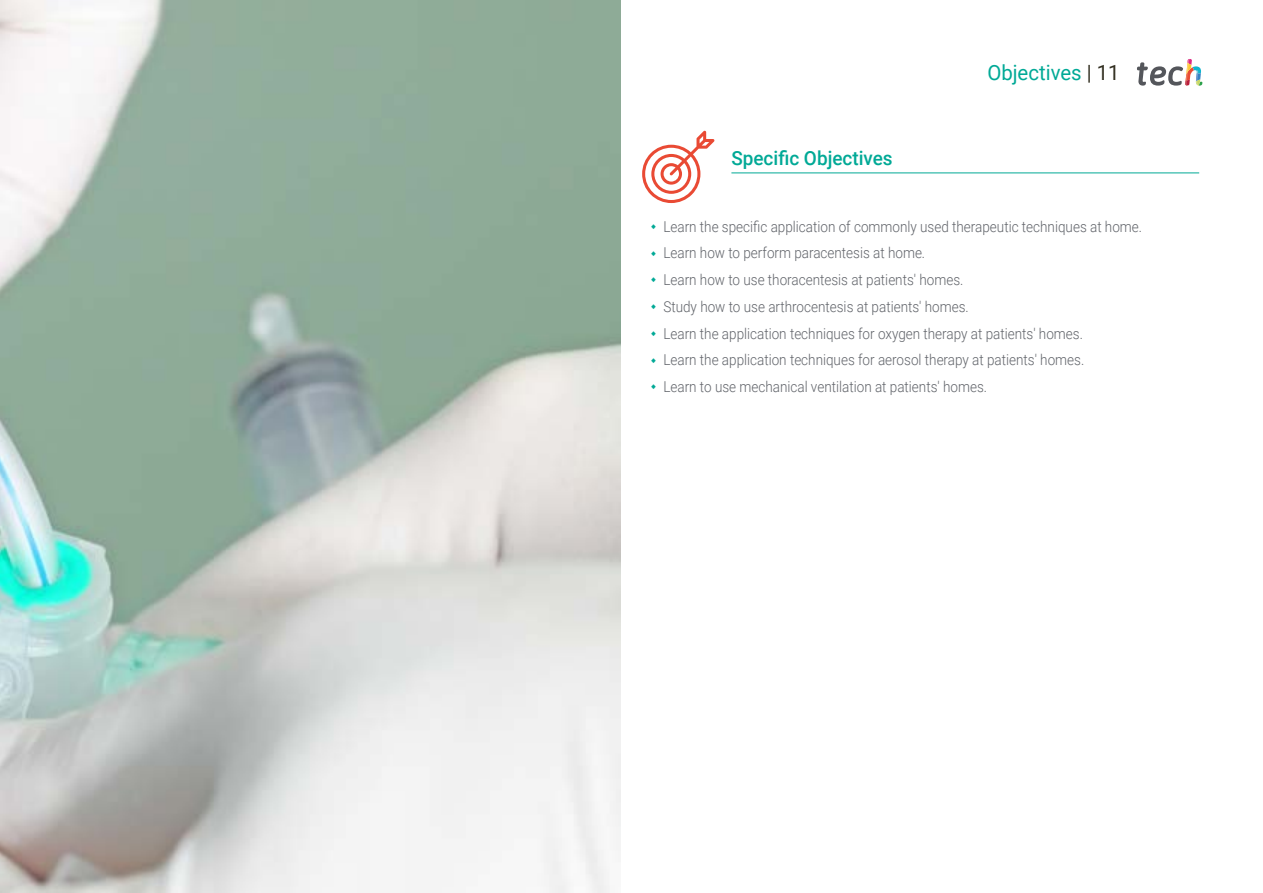
<style>
.page{position:relative;width:1263px;height:893px;background:#fff}
.page>*{position:absolute;margin:0;border:0;box-sizing:border-box;transform-origin:0 0}
.t1{font:21px "Roboto";color:#00a996}
.t2{font:500 19.5px "Roboto";color:#00a996}
.t3{font:300 15px/26.7px "Roboto";color:#61646a;scale:.9 1}
.s1{color:#312e20}
</style>
<div class="page">
<hr style="left:731px;top:173px;width:468px;height:1px;background:#00a996">
<svg style="left:642px;top:131px;width:72px;height:72px"></svg>
<img style="left:0;top:0;width:621px;height:893px">
<svg style="left:1137px;top:59px;width:65px;height:27px"></svg>
<h2 class="t2" style="left:731px;top:144px;width:163px">Specific Objectives</h2>
<h1 class="t1" style="left:987px;top:57px;width:134px">Objectives <span class="s1">| 11</span></h1>
<p class="t3" style="left:663px;top:212px;width:533px">Learn the specific application of commonly used therapeutic techniques at home.<br>Learn how to perform paracentesis at home.<br>Learn how to use thoracentesis at patients' homes.<br>Study how to use arthrocentesis at patients' homes.<br>Learn the application techniques for oxygen therapy at patients' homes.<br>Learn the application techniques for aerosol therapy at patients' homes.<br>Learn to use mechanical ventilation at patients' homes.</p>
</div>
